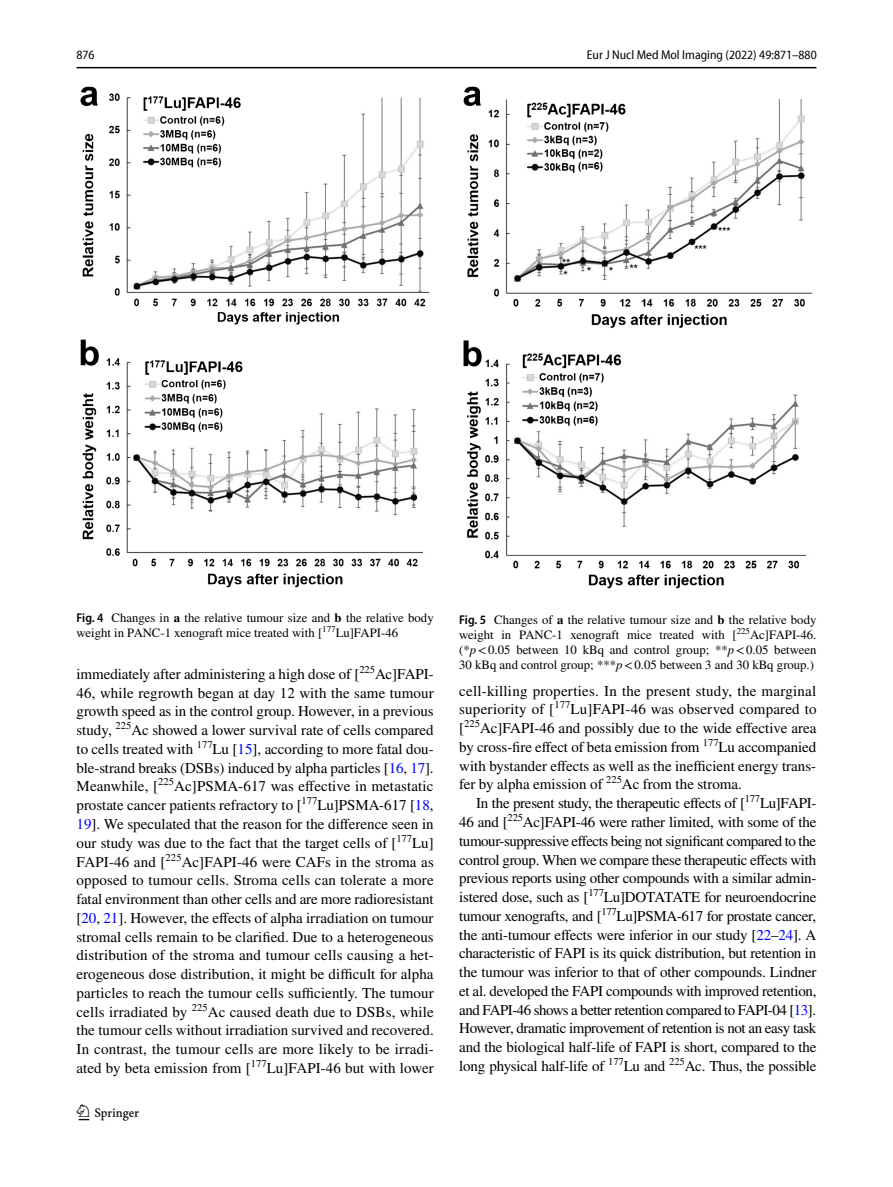
<style>
.page{position:relative;width:893px;height:1187px;background:#fff}
.page>*{position:absolute;margin:0;border:0;box-sizing:border-box;transform-origin:0 0}
.t1{font:22.5px "Springnew Regular 2";color:#000}
.t2{font:15px/18.8px "STIX";color:#000;text-align:justify}
.t3{font:12.75px/15px "STIX";color:#000}
.t4{font:semi-condensed 12.75px "Myriad Pro Unic";color:#000}
.s1{font-family:"Myriad Pro";font-weight:600;font-stretch:semi-condensed}
.s2{font-weight:700}
.s3{font-style:italic}
.s4{color:#00f}
</style>
<div class="page">
<hr style="left:77px;top:67px;width:739px;height:1px;background:#000">
<img style="left:81px;top:87px;width:348px;height:500px">
<img style="left:463px;top:87px;width:349px;height:501px">
<p class="t4" style="left:77px;top:50px;width:20px">876</p>
<p class="t4" style="left:587px;top:50px;width:231px">Eur J Nucl Med Mol Imaging (2022) 49:871–880</p>
<p class="t3" style="left:77px;top:611px;width:359px"><span class="s1">Fig. 4</span> Changes in <span class="s2">a</span> the relative tumour size and <span class="s2">b</span> the relative body weight in PANC-1 xenograft mice treated with [<sup>177</sup>Lu]FAPI-46</p>
<p class="t3" style="left:459px;top:613px;width:359px;text-align:justify"><span class="s1">Fig. 5</span> Changes of <span class="s2">a</span> the relative tumour size and <span class="s2">b</span> the relative body weight in PANC-1 xenograft mice treated with [<sup>225</sup>Ac]FAPI-46. (*<span class="s3">p</span>&lt;0.05 between 10 kBq and control group; **<span class="s3">p</span>&lt;0.05 between 30 kBq and control group; ***<span class="s3">p</span>&lt;0.05 between 3 and 30 kBq group.)</p>
<p class="t2" style="left:77px;top:665px;width:359px">immediately after administering a high dose of [<sup>225</sup>Ac]FAPI-46, while regrowth began at day 12 with the same tumour growth speed as in the control group. However, in a previous study, <sup>225</sup>Ac showed a lower survival rate of cells compared to cells treated with <sup>177</sup>Lu [<span class="s4">15</span>], according to more fatal dou&shy;ble-strand breaks (DSBs) induced by alpha particles [<span class="s4">16</span>, <span class="s4">17</span>].<br>Meanwhile, [<sup>225</sup>Ac]PSMA-617 was effective in metastatic prostate cancer patients refractory to [<sup>177</sup>Lu]PSMA-617 [<span class="s4">18</span>, <span class="s4">19</span>]. We speculated that the reason for the difference seen in our study was due to the fact that the target cells of [<sup>177</sup>Lu] FAPI-46 and [<sup>225</sup>Ac]FAPI-46 were CAFs in the stroma as opposed to tumour cells. Stroma cells can tolerate a more fatal environment than other cells and are more radioresistant [<span class="s4">20</span>, <span class="s4">21</span>]. However, the effects of alpha irradiation on tumour stromal cells remain to be clarified. Due to a heterogeneous distribution of the stroma and tumour cells causing a het&shy;erogeneous dose distribution, it might be difficult for alpha particles to reach the tumour cells sufficiently. The tumour cells irradiated by <sup>225</sup>Ac caused death due to DSBs, while the tumour cells without irradiation survived and recovered.<br>In contrast, the tumour cells are more likely to be irradi&shy;ated by beta emission from [<sup>177</sup>Lu]FAPI-46 but with lower</p>
<p class="t2" style="left:459px;top:682px;width:359px">cell-killing properties. In the present study, the marginal superiority of [<sup>177</sup>Lu]FAPI-46 was observed compared to [<sup>225</sup>Ac]FAPI-46 and possibly due to the wide effective area by cross-fire effect of beta emission from <sup>177</sup>Lu accompanied with bystander effects as well as the inefficient energy trans&shy;fer by alpha emission of <sup>225</sup>Ac from the stroma.</p>
<p class="t2" style="left:459px;top:794px;width:359px;text-indent:17px">In the present study, the therapeutic effects of [<sup>177</sup>Lu]FAPI-46 and [<sup>225</sup>Ac]FAPI-46 were rather limited, with some of the tumour-suppressive effects being not significant compared to the control group. When we compare these therapeutic effects with previous reports using other compounds with a similar admin&shy;istered dose, such as [<sup>177</sup>Lu]DOTATATE for neuroendocrine tumour xenografts, and [<sup>177</sup>Lu]PSMA-617 for prostate cancer, the anti-tumour effects were inferior in our study [<span class="s4">22</span>–<span class="s4">24</span>]. A characteristic of FAPI is its quick distribution, but retention in the tumour was inferior to that of other compounds. Lindner et al. developed the FAPI compounds with improved retention, and FAPI-46 shows a better retention compared to FAPI-04 [<span class="s4">13</span>].<br>However, dramatic improvement of retention is not an easy task and the biological half-life of FAPI is short, compared to the long physical half-life of <sup>177</sup>Lu and <sup>225</sup>Ac. Thus, the possible</p>
<h1 class="t1" style="left:79px;top:1104px;width:62px">1 3</h1>
</div>
